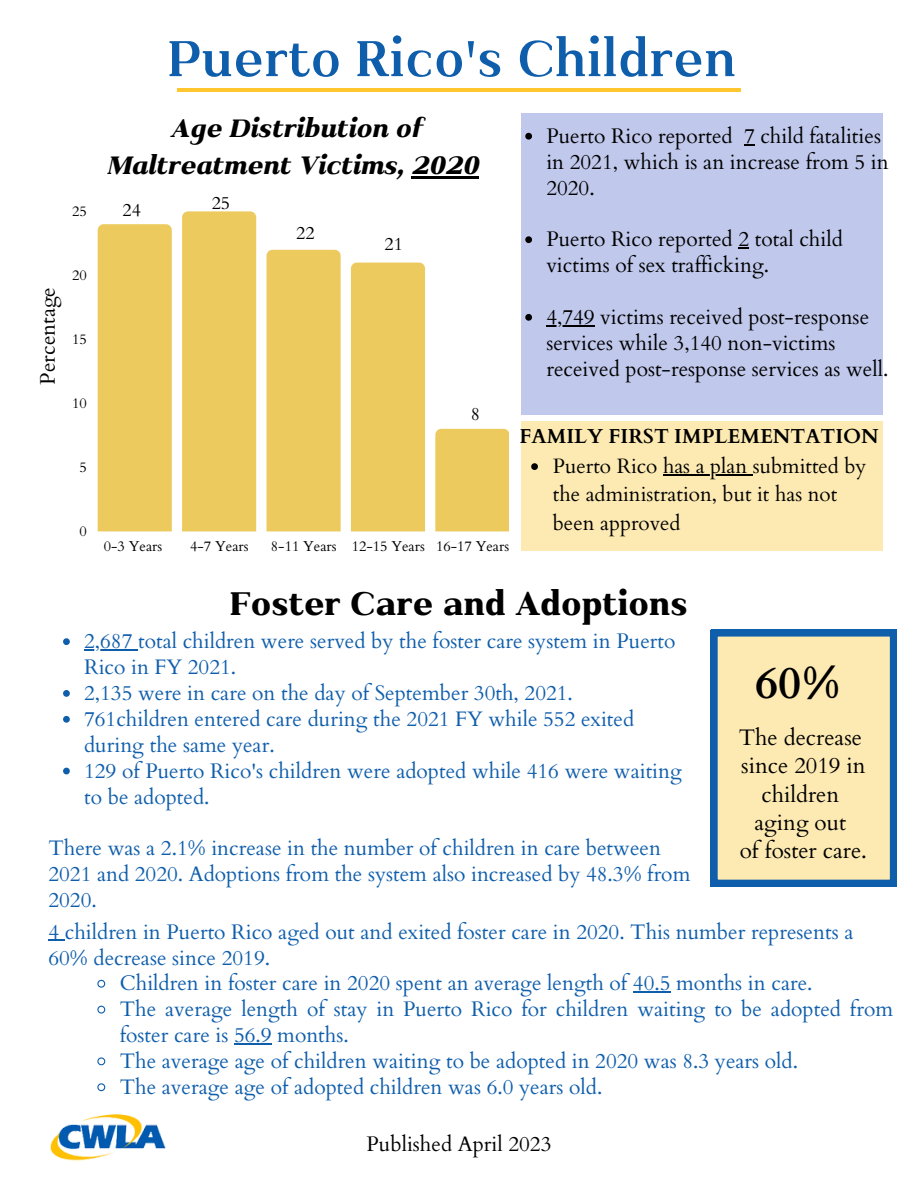
<style>
.page{position:relative;width:918px;height:1188px;background:#fff}
.page>*{position:absolute;margin:0;border:0;box-sizing:border-box;transform-origin:0 0}
.t1{font:600 60px "Kulachat Serif";color:#0f5eac}
.t2{font:700 45px "Cardo";color:#000}
.t3{font:800 39px "Kulachat Serif";color:#000}
.t4{font:italic 800 30px/37.2px "Kulachat Serif";color:#000;text-align:center}
.t5{font:22.5px/28.2px "Cardo";color:#000;text-align:center}
.t6{font:21px/25.8px "Cardo";color:#0f5eac}
.t7{font:21px/25.8px "Cardo";color:#000}
.t8{font:20.7px/28.2px "Cardo";color:#000}
.t9{font:700 20.25px "Cardo";color:#000}
.t10{font:18px "Cardo";color:#000}
.t11{font:14.4px "Cardo";color:#000}
</style>
<div class="page">
<div style="left:98px;top:224px;width:74px;height:307px;background:#ecca5d"></div>
<div style="left:182px;top:211px;width:74px;height:320px;background:#ecca5d"></div>
<div style="left:267px;top:250px;width:74px;height:281px;background:#ecca5d"></div>
<div style="left:351px;top:263px;width:74px;height:268px;background:#ecca5d"></div>
<div style="left:435px;top:429px;width:74px;height:102px;background:#ecca5d"></div>
<div style="left:521px;top:113px;width:361px;height:301px;background:#c0c8ec"></div>
<hr style="left:177px;top:88px;width:564px;height:3px;background:#ffc62e">
<svg style="left:711px;top:630px;width:186px;height:256px"></svg>
<svg style="left:63px;top:638px;width:7px;height:7px"></svg>
<hr style="left:84px;top:650px;width:48px;height:1px;background:#0f5eac">
<svg style="left:63px;top:690px;width:7px;height:7px"></svg>
<svg style="left:63px;top:716px;width:7px;height:7px"></svg>
<svg style="left:63px;top:768px;width:7px;height:6px"></svg>
<hr style="left:411px;top:176px;width:67px;height:3px;background:#000">
<svg style="left:525px;top:133px;width:7px;height:7px"></svg>
<svg style="left:525px;top:236px;width:7px;height:7px"></svg>
<svg style="left:525px;top:314px;width:7px;height:7px"></svg>
<hr style="left:546px;top:325px;width:49px;height:1px;background:#000">
<svg style="left:97px;top:979px;width:9px;height:9px"></svg>
<hr style="left:633px;top:992px;width:38px;height:1px;background:#0f5eac">
<svg style="left:97px;top:1005px;width:9px;height:9px"></svg>
<hr style="left:234px;top:1043px;width:38px;height:1px;background:#0f5eac">
<svg style="left:97px;top:1057px;width:9px;height:9px"></svg>
<svg style="left:97px;top:1083px;width:9px;height:9px"></svg>
<svg style="left:48px;top:940px;width:17px;height:1px"></svg>
<img style="left:50px;top:1114px;width:116px;height:47px">
<div style="left:521px;top:421px;width:361px;height:129px;background:#fdeab2"></div>
<svg style="left:531px;top:463px;width:7px;height:7px"></svg>
<hr style="left:663px;top:474px;width:90px;height:2px;background:#000">
<p class="t11" style="left:72px;top:202px;width:16px">25</p>
<p class="t7" style="left:35px;top:385px;width:99px;rotate:-90deg">Percentage</p>
<p class="t11" style="left:72px;top:266px;width:16px">20</p>
<p class="t11" style="left:72px;top:330px;width:16px">15</p>
<p class="t11" style="left:72px;top:394px;width:16px">10</p>
<p class="t11" style="left:79px;top:458px;width:9px">5</p>
<p class="t11" style="left:79px;top:522px;width:9px">0</p>
<h1 class="t1" style="left:168px;top:20px;width:570px">Puerto Rico's Children</h1>
<h3 class="t4" style="left:107px;top:108px;width:373px">Age Distribution of<br>Maltreatment Victims, 2020</h3>
<p class="t7" style="left:546px;top:123px;width:344px">Puerto Rico reported 7 child fatalities in 2021, which is an increase from 5 in<br>2020.</p>
<p class="t7" style="left:546px;top:227px;width:298px">Puerto Rico reported 2 total child victims of sex trafficking.</p>
<p class="t7" style="left:546px;top:305px;width:344px">4,749 victims received post-response services while 3,140 non-victims received post-response services as well.</p>
<p class="t10" style="left:212px;top:191px;width:20px">25</p>
<p class="t10" style="left:123px;top:198px;width:20px">24</p>
<p class="t10" style="left:296px;top:221px;width:20px">22</p>
<p class="t10" style="left:385px;top:232px;width:20px">21</p>
<p class="t10" style="left:471px;top:402px;width:11px">8</p>
<p class="t11" style="left:104px;top:537px;width:60px">0-3 Years</p>
<p class="t11" style="left:190px;top:537px;width:60px">4-7 Years</p>
<p class="t11" style="left:271px;top:537px;width:240px">8-11 Years 12-15 Years 16-17 Years</p>
<p class="t9" style="left:520px;top:423px;width:361px">FAMILY FIRST IMPLEMENTATION</p>
<p class="t8" style="left:553px;top:453px;width:315px">Puerto Rico has a plan submitted by the administration, but it has not been approved</p>
<h3 class="t3" style="left:230px;top:579px;width:459px">Foster Care and Adoptions</h3>
<p class="t6" style="left:84px;top:629px;width:599px">2,687 total children were served by the foster care system in Puerto Rico in FY 2021.<br>2,135 were in care on the day of September 30th, 2021.<br>761children entered care during the 2021 FY while 552 exited during the same year.<br>129 of Puerto Rico's children were adopted while 416 were waiting to be adopted.</p>
<p class="t6" style="left:48px;top:836px;width:643px">There was a 2.1% increase in the number of children in care between<br>2021 and 2020. Adoptions from the system also increased by 48.3% from<br>2020.</p>
<h2 class="t2" style="left:755px;top:653px;width:87px">60%</h2>
<p class="t5" style="left:739px;top:724px;width:130px">The decrease since 2019 in children aging out<br>of foster care.</p>
<p class="t6" style="left:48px;top:919px;width:807px">4 children in Puerto Rico aged out and exited foster care in 2020. This number represents a<br>60% decrease since 2019.</p>
<p class="t6" style="left:120px;top:971px;width:775px">Children in foster care in 2020 spent an average length of 40.5 months in care.<br>The average length of stay in Puerto Rico for children waiting to be adopted from foster care is 56.9 months.<br>The average age of children waiting to be adopted in 2020 was 8.3 years old.<br>The average age of adopted children was 6.0 years old.</p>
<p class="t7" style="left:367px;top:1132px;width:186px">Published April 2023</p>
</div>
